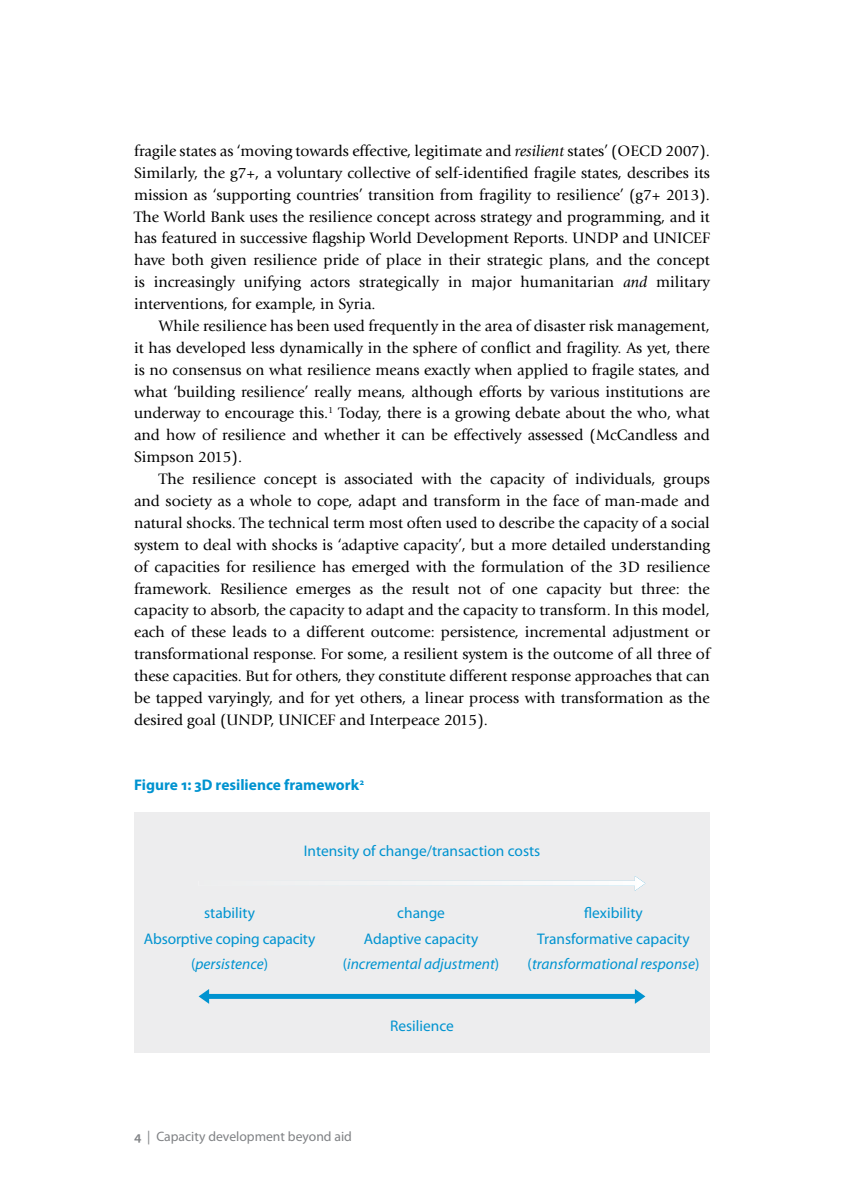
<style>
.page{position:relative;width:844px;height:1191px;background:#fff}
.page>*{position:absolute;margin:0;border:0;box-sizing:border-box;transform-origin:0 0}
.t1{font:15.75px/21.9px "Giovanni Std";color:#000;text-align:justify}
.t2{font:15.4px "Myriad Pro";color:#0093d0}
.t3{font:italic 15.4px "Myriad Pro";color:#0093d0}
.t4{font:700 15.4px "Myriad Pro";color:#0093d0}
.t5{font:13.65px "Myriad Pro";color:#808285}
.s1{font-style:italic}
.s2{font-style:normal}
.s3{font-weight:600}
</style>
<div class="page">
<div style="left:134px;top:812px;width:575px;height:241px;background:#ededee"></div>
<svg style="left:430px;top:876px;width:215px;height:14px"></svg>
<svg style="left:198px;top:989px;width:447px;height:14px"></svg>
<p class="t1" style="left:134px;top:140px;width:577px">fragile states as ‘moving towards effective, legitimate and <span class="s1">resilient</span> states’ (OECD 2007).<br>Similarly, the g7+, a voluntary collective of self-identified fragile states, describes its mission as ‘supporting countries’ transition from fragility to resilience’ (g7+ 2013).<br>The World Bank uses the resilience concept across strategy and programming, and it has featured in successive flagship World Development Reports. UNDP and UNICEF have both given resilience pride of place in their strategic plans, and the concept is increasingly unifying actors strategically in major humanitarian <span class="s1">and</span> military interventions, for example, in Syria.</p>
<p class="t1" style="left:134px;top:315px;width:577px;text-indent:25px">While resilience has been used frequently in the area of disaster risk management, it has developed less dynamically in the sphere of conflict and fragility. As yet, there is no consensus on what resilience means exactly when applied to fragile states, and what ‘building resilience’ really means, although efforts by various institutions are underway to encourage this.<sup>1</sup> Today, there is a growing debate about the who, what and how of resilience and whether it can be effectively assessed (McCandless and Simpson 2015).</p>
<p class="t1" style="left:134px;top:468px;width:577px;text-indent:25px">The resilience concept is associated with the capacity of individuals, groups and society as a whole to cope, adapt and transform in the face of man-made and natural shocks. The technical term most often used to describe the capacity of a social system to deal with shocks is ‘adaptive capacity’, but a more detailed understanding of capacities for resilience has emerged with the formulation of the 3D resilience framework. Resilience emerges as the result not of one capacity but three: the capacity to absorb, the capacity to adapt and the capacity to transform. In this model, each of these leads to a different outcome: persistence, incremental adjustment or transformational response. For some, a resilient system is the outcome of all three of these capacities. But for others, they constitute different response approaches that can be tapped varyingly, and for yet others, a linear process with transformation as the desired goal (UNDP, UNICEF and Interpeace 2015).</p>
<p class="t4" style="left:134px;top:776px;width:231px">Figure 1: 3D resilience framework<sup>2</sup></p>
<p class="t2" style="left:303px;top:842px;width:238px">Intensity of change/transaction costs</p>
<p class="t2" style="left:204px;top:904px;width:52px">stability</p>
<p class="t2" style="left:397px;top:904px;width:49px">change</p>
<p class="t2" style="left:584px;top:904px;width:60px">flexibility</p>
<p class="t2" style="left:144px;top:930px;width:173px">Absorptive coping capacity</p>
<p class="t2" style="left:363px;top:930px;width:116px">Adaptive capacity</p>
<p class="t2" style="left:537px;top:930px;width:154px">Transformative capacity</p>
<p class="t3" style="left:191px;top:955px;width:79px"><span class="s2">(</span>persistence<span class="s2">)</span></p>
<p class="t3" style="left:343px;top:955px;width:158px"><span class="s2">(</span>incremental adjustment<span class="s2">)</span></p>
<p class="t3" style="left:527px;top:955px;width:173px"><span class="s2">(</span>transformational response<span class="s2">)</span></p>
<p class="t5" style="left:134px;top:1129px;width:219px"><span class="s3">4</span> | Capacity development beyond aid</p>
<p class="t2" style="left:390px;top:1017px;width:65px">Resilience</p>
</div>
